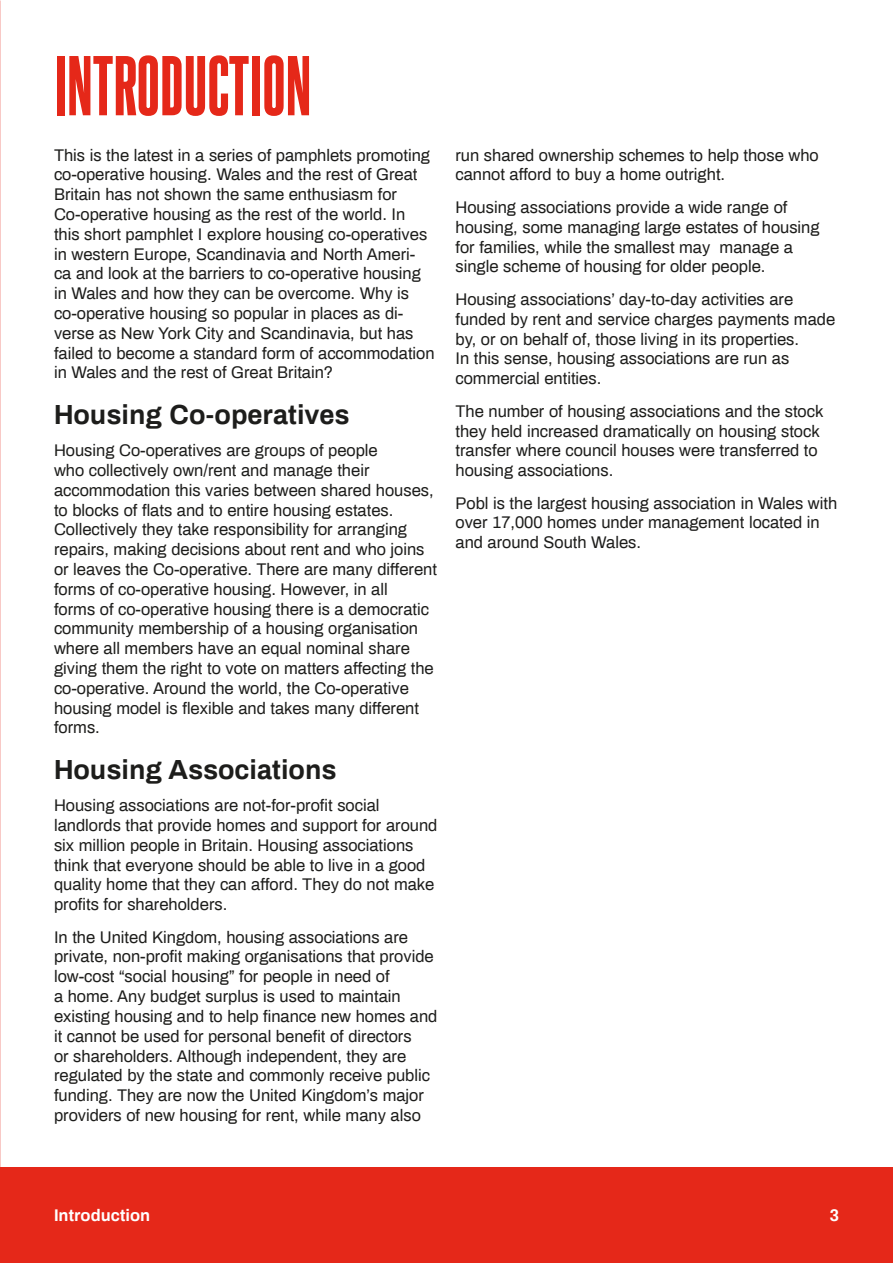
<style>
.page{position:relative;width:893px;height:1263px;background:#fff}
.page>*{position:absolute;margin:0;border:0;box-sizing:border-box;transform-origin:0 0}
.t1{font:72px "Steelfish Eb";color:#e52819}
.t2{font:700 27px "Archivo";color:#1d1d1b}
.t3{font:16.5px/19.8px "Archivo";color:#1d1d1b}
.t4{font:700 16.5px "Archivo";color:#fff}
</style>
<div class="page">
<div style="left:0;top:1167px;width:893px;height:96px;background:#e52819"></div>
<h1 class="t1" style="left:54px;top:34px;width:259px">INTRODUCTION</h1>
<p class="t3" style="left:54px;top:144px;width:382px">This is the latest in a series of pamphlets promoting co-operative housing. Wales and the rest of Great Britain has not shown the same enthusiasm for Co-operative housing as the rest of the world. In this short pamphlet I explore housing co-operatives in western Europe, Scandinavia and North Ameri&shy;ca and look at the barriers to co-operative housing in Wales and how they can be overcome. Why is co-operative housing so popular in places as di&shy;verse as New York City and Scandinavia, but has failed to become a standard form of accommodation in Wales and the rest of Great Britain?</p>
<h2 class="t2" style="left:54px;top:396px;width:297px">Housing Co-operatives</h2>
<p class="t3" style="left:54px;top:440px;width:385px">Housing Co-operatives are groups of people<br>who collectively own/rent and manage their accommodation this varies between shared houses, to blocks of flats and to entire housing estates.<br>Collectively they take responsibility for arranging repairs, making decisions about rent and who joins or leaves the Co-operative. There are many different forms of co-operative housing. However, in all<br>forms of co-operative housing there is a democratic community membership of a housing organisation where all members have an equal nominal share giving them the right to vote on matters affecting the co-operative. Around the world, the Co-operative housing model is flexible and takes many different forms.</p>
<h2 class="t2" style="left:54px;top:751px;width:284px">Housing Associations</h2>
<p class="t3" style="left:54px;top:795px;width:385px">Housing associations are not-for-profit social landlords that provide homes and support for around six million people in Britain. Housing associations think that everyone should be able to live in a good quality home that they can afford. They do not make profits for shareholders.</p>
<p class="t3" style="left:54px;top:926px;width:385px">In the United Kingdom, housing associations are private, non-profit making organisations that provide low-cost “social housing” for people in need of<br>a home. Any budget surplus is used to maintain existing housing and to help finance new homes and it cannot be used for personal benefit of directors<br>or shareholders. Although independent, they are regulated by the state and commonly receive public funding. They are now the United Kingdom’s major providers of new housing for rent, while many also</p>
<p class="t3" style="left:455px;top:144px;width:365px">run shared ownership schemes to help those who cannot afford to buy a home outright.</p>
<p class="t3" style="left:455px;top:197px;width:366px">Housing associations provide a wide range of housing, some managing large estates of housing for families, while the smallest may manage a single scheme of housing for older people.</p>
<p class="t3" style="left:455px;top:289px;width:381px">Housing associations’ day-to-day activities are funded by rent and service charges payments made by, or on behalf of, those living in its properties.<br>In this sense, housing associations are run as commercial entities.</p>
<p class="t3" style="left:455px;top:400px;width:369px">The number of housing associations and the stock they held increased dramatically on housing stock transfer where council houses were transferred to housing associations.</p>
<p class="t3" style="left:455px;top:492px;width:383px">Pobl is the largest housing association in Wales with over 17,000 homes under management located in and around South Wales.</p>
<p class="t4" style="left:54px;top:1204px;width:98px">Introduction</p>
<p class="t4" style="left:830px;top:1204px;width:11px">3</p>
</div>
